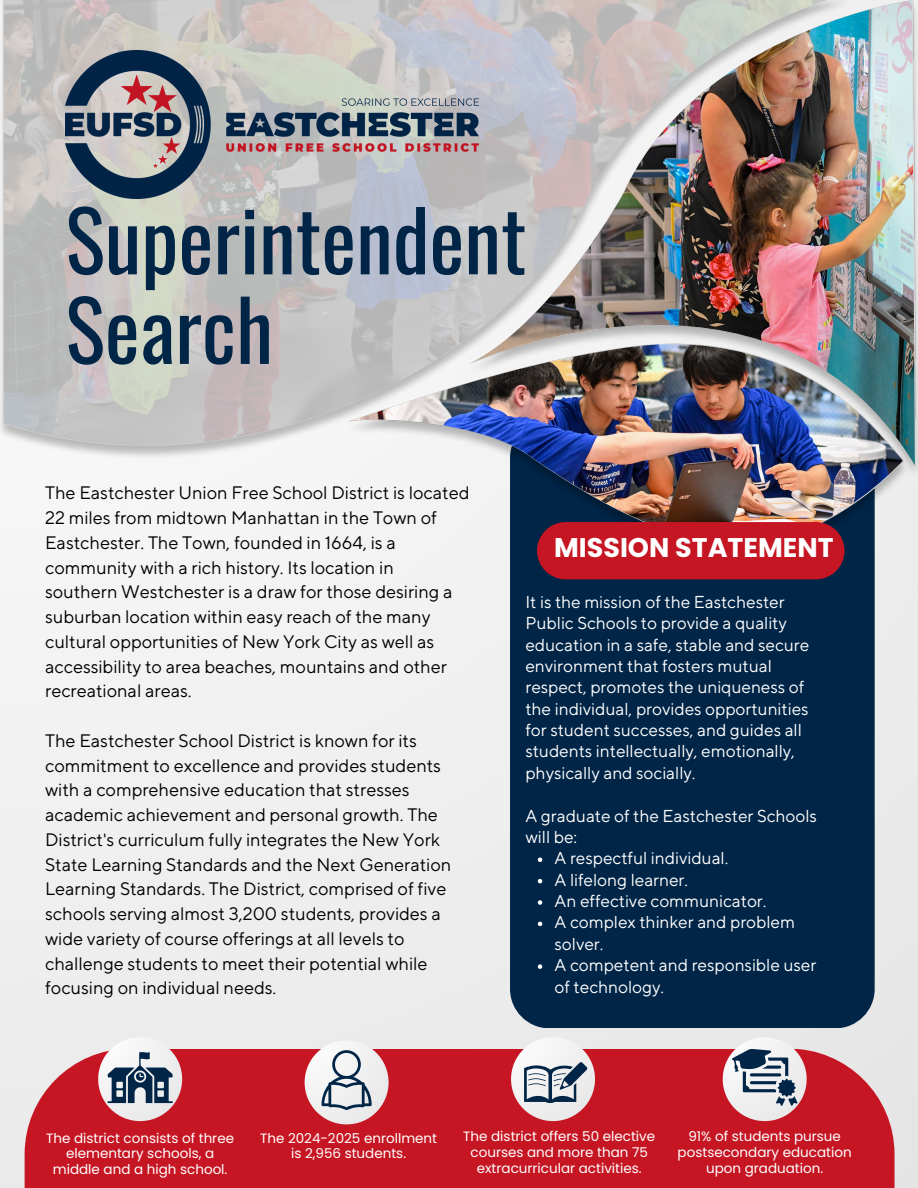
<style>
.page{position:relative;width:918px;height:1188px;background:#f0f0f0}
.page>*{position:absolute;margin:0;border:0;box-sizing:border-box;transform-origin:0 0}
.t1{font:83.1px "Oswald";color:#002547}
.t2{font:700 27px "Poppins";color:#fff}
.t3{font:18px/24.8px "TT Norms Pro";color:#000}
.t4{font:17.1px/21.3px "TT Norms Pro";color:#fff}
.t5{font:13.5px/15.8px "Poppins";color:#fff;text-align:center}
</style>
<div class="page">
<div style="left:510px;top:419px;width:365px;height:609px;background:#002547;border-radius:39px"></div>
<img style="left:850px;top:1px;width:65px;height:464px">
<img style="left:4px;top:0;width:846px;height:445px">
<img style="left:349px;top:329px;width:554px;height:231px">
<img style="left:349px;top:344px;width:554px;height:201px">
<div style="left:25px;top:1049px;width:870px;height:139px;background:#c61623"></div>
<svg style="left:98px;top:1037px;width:84px;height:84px;fill:#eee"></svg>
<div style="left:537px;top:522px;width:307px;height:57px;background:#c61623;border-radius:29px"></div>
<img style="left:66px;top:51px;width:412px;height:147px">
<svg style="left:108px;top:1052px;width:65px;height:51px;background:#7c8e9e"></svg>
<div style="left:305px;top:1040px;width:84px;height:84px;background:#eee;border-radius:50%"></div>
<svg style="left:322px;top:1050px;width:50px;height:60px"></svg>
<svg style="left:538px;top:858px;width:4px;height:4px"></svg>
<svg style="left:538px;top:879px;width:4px;height:4px"></svg>
<svg style="left:538px;top:900px;width:4px;height:5px"></svg>
<svg style="left:538px;top:922px;width:4px;height:4px"></svg>
<svg style="left:538px;top:964px;width:4px;height:5px"></svg>
<div style="left:511px;top:1037px;width:84px;height:84px;background:#f1f1f1;border-radius:50%"></div>
<svg style="left:524px;top:1062px;width:63px;height:41px"></svg>
<svg style="left:723px;top:1037px;width:84px;height:84px;fill:#ededed"></svg>
<svg style="left:732px;top:1049px;width:66px;height:57px;background:#9aa7b3"></svg>
<p class="t1" style="left:66px;top:175px;width:463px">Superintendent</p>
<p class="t1" style="left:66px;top:265px;width:209px">Search</p>
<h2 class="t3" style="left:45px;top:482px;width:426px">The Eastchester Union Free School District is located 22 miles from midtown Manhattan in the Town of Eastchester. The Town, founded in 1664, is a community with a rich history. Its location in southern Westchester is a draw for those desiring a suburban location within easy reach of the many cultural opportunities of New York City as well as accessibility to area beaches, mountains and other recreational areas.</h2>
<h3 class="t3" style="left:45px;top:729px;width:408px">The Eastchester School District is known for its commitment to excellence and provides students with a comprehensive education that stresses academic achievement and personal growth. The District's curriculum fully integrates the New York State Learning Standards and the Next Generation Learning Standards. The District, comprised of five schools serving almost 3,200 students, provides a wide variety of course offerings at all levels to challenge students to meet their potential while focusing on individual needs.</h3>
<h3 class="t2" style="left:554px;top:529px;width:281px">MISSION STATEMENT</h3>
<h3 class="t4" style="left:525px;top:592px;width:285px">It is the mission of the Eastchester Public Schools to provide a quality education in a safe, stable and secure environment that fosters mutual respect, promotes the uniqueness of the individual, provides opportunities for student successes, and guides all students intellectually, emotionally, physically and socially.</h3>
<p class="t4" style="left:525px;top:806px;width:293px">A graduate of the Eastchester Schools will be:</p>
<p class="t4" style="left:555px;top:848px;width:175px">A respectful individual.</p>
<p class="t4" style="left:555px;top:870px;width:135px">A lifelong learner.</p>
<p class="t4" style="left:555px;top:891px;width:213px">An effective communicator.</p>
<p class="t4" style="left:555px;top:912px;width:242px">A complex thinker and problem solver.</p>
<h3 class="t4" style="left:555px;top:955px;width:263px">A competent and responsible user of technology.</h3>
<p class="t5" style="left:46px;top:1130px;width:189px">The district consists of three elementary schools, a middle and a high school.</p>
<p class="t5" style="left:260px;top:1130px;width:179px">The 2024-2025 enrollment is 2,956 students.</p>
<p class="t5" style="left:463px;top:1129px;width:193px">The district offers 50 elective courses and more than 75 extracurricular activities.</p>
<p class="t5" style="left:678px;top:1129px;width:176px">91% of students pursue postsecondary education upon graduation.</p>
</div>
